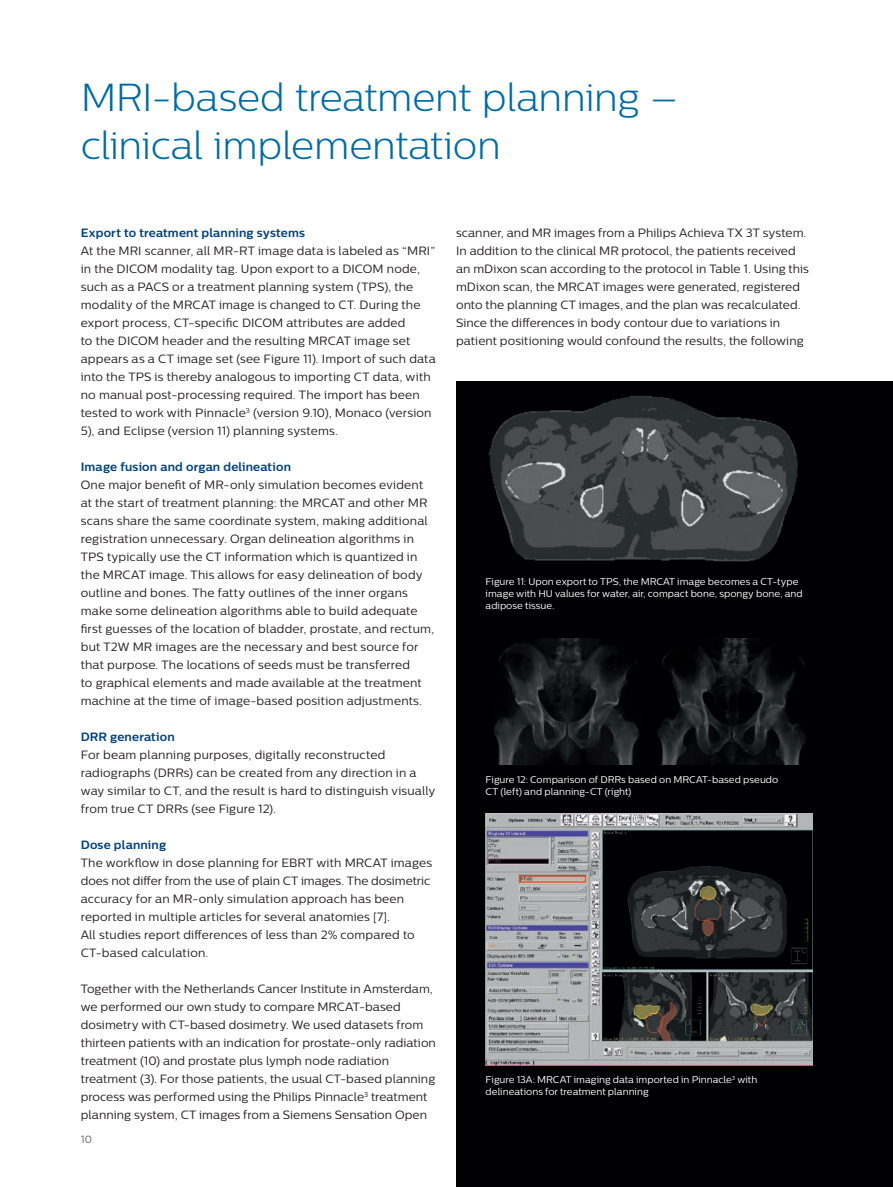
<style>
.page{position:relative;width:893px;height:1187px;background:#fff}
.page>*{position:absolute;margin:0;border:0;box-sizing:border-box;transform-origin:0 0}
.t1{font:300 39px/48px "Centrale Sans";letter-spacing:-.01em;color:#006ba3}
.t2{font:12px/18px "Centrale Sans";letter-spacing:.01em;color:#231f20}
.t3{font:700 12px "Centrale Sans";letter-spacing:.015em;color:#01437c}
.t4{font:10.5px "Centrale Sans";color:#636366}
.t5{font:9.75px/12px "Centrale Sans";color:#fff}
</style>
<div class="page">
<div style="left:456px;top:381px;width:437px;height:805px;background:#000002"></div>
<img style="left:488px;top:395px;width:310px;height:167px">
<img style="left:493px;top:639px;width:313px;height:126px">
<img style="left:486px;top:813px;width:326px;height:252px">
<h1 class="t1" style="left:81px;top:73px;width:599px">MRI-based treatment planning – clinical implementation</h1>
<p class="t3" style="left:81px;top:225px;width:226px">Export to treatment planning systems</p>
<p class="t2" style="left:81px;top:241px;width:356px">At the MRI scanner, all MR-RT image data is labeled as “MRI” in the DICOM modality tag. Upon export to a DICOM node, such as a PACS or a treatment planning system (TPS), the modality of the MRCAT image is changed to CT. During the export process, CT-specific DICOM attributes are added<br>to the DICOM header and the resulting MRCAT image set appears as a CT image set (see Figure 11). Import of such data into the TPS is thereby analogous to importing CT data, with no manual post-processing required. The import has been tested to work with Pinnacle<sup>3</sup> (version 9.10), Monaco (version 5), and Eclipse (version 11) planning systems.</p>
<p class="t3" style="left:81px;top:459px;width:212px">Image fusion and organ delineation</p>
<p class="t2" style="left:81px;top:475px;width:355px">One major benefit of MR-only simulation becomes evident at the start of treatment planning: the MRCAT and other MR scans share the same coordinate system, making additional registration unnecessary. Organ delineation algorithms in TPS typically use the CT information which is quantized in the MRCAT image. This allows for easy delineation of body outline and bones. The fatty outlines of the inner organs make some delineation algorithms able to build adequate first guesses of the location of bladder, prostate, and rectum, but T2W MR images are the necessary and best source for that purpose. The locations of seeds must be transferred<br>to graphical elements and made available at the treatment machine at the time of image-based position adjustments.</p>
<p class="t3" style="left:81px;top:729px;width:95px">DRR generation</p>
<p class="t2" style="left:81px;top:745px;width:356px">For beam planning purposes, digitally reconstructed radiographs (DRRs) can be created from any direction in a way similar to CT, and the result is hard to distinguish visually from true CT DRRs (see Figure 12).</p>
<p class="t3" style="left:81px;top:837px;width:87px">Dose planning</p>
<p class="t2" style="left:81px;top:853px;width:353px">The workflow in dose planning for EBRT with MRCAT images does not differ from the use of plain CT images. The dosimetric accuracy for an MR-only simulation approach has been reported in multiple articles for several anatomies [7].<br>All studies report differences of less than 2% compared to CT-based calculation.</p>
<p class="t2" style="left:81px;top:979px;width:357px">Together with the Netherlands Cancer Institute in Amsterdam, we performed our own study to compare MRCAT-based dosimetry with CT-based dosimetry. We used datasets from thirteen patients with an indication for prostate-only radiation treatment (10) and prostate plus lymph node radiation treatment (3). For those patients, the usual CT-based planning process was performed using the Philips Pinnacle<sup>3</sup> treatment planning system, CT images from a Siemens Sensation Open</p>
<p class="t4" style="left:81px;top:1133px;width:13px">10</p>
<p class="t2" style="left:456px;top:223px;width:354px">scanner, and MR images from a Philips Achieva TX 3T system.<br>In addition to the clinical MR protocol, the patients received an mDixon scan according to the protocol in Table 1. Using this mDixon scan, the MRCAT images were generated, registered onto the planning CT images, and the plan was recalculated.<br>Since the differences in body contour due to variations in patient positioning would confound the results, the following</p>
<p class="t5" style="left:486px;top:575px;width:319px">Figure 11: Upon export to TPS, the MRCAT image becomes a CT-type image with HU values for water, air, compact bone, spongy bone, and adipose tissue.</p>
<p class="t5" style="left:486px;top:773px;width:294px">Figure 12: Comparison of DRRs based on MRCAT-based pseudo<br>CT (left) and planning-CT (right)</p>
<p class="t5" style="left:486px;top:1073px;width:273px">Figure 13A: MRCAT imaging data imported in Pinnacle<sup>3</sup> with delineations for treatment planning</p>
</div>
